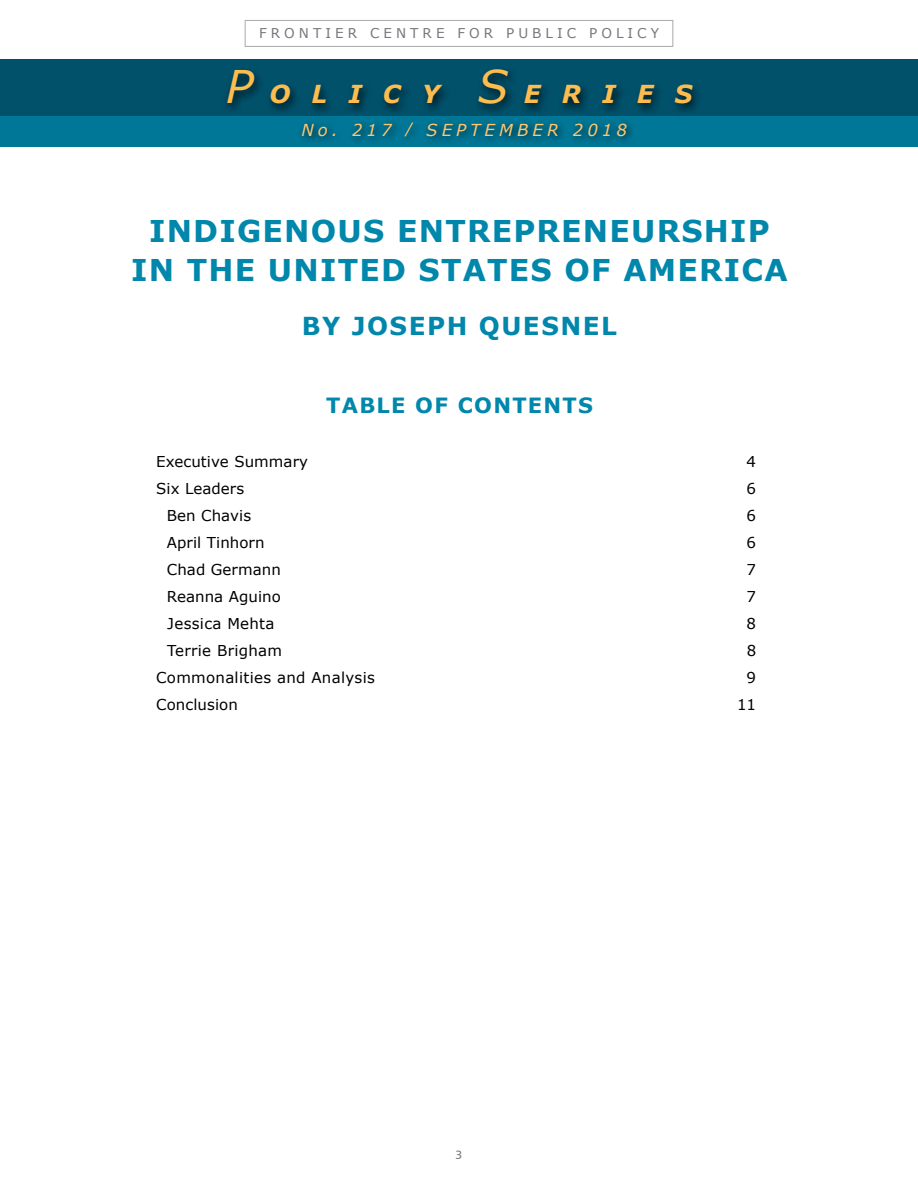
<style>
.page{position:relative;width:918px;height:1188px;background:#fff}
.page>*{position:absolute;margin:0;border:0;box-sizing:border-box;transform-origin:0 0}
.t1{font:700 30px/39px "Verdana";letter-spacing:.04em;color:#0087ab;text-align:center}
.t2{font:700 24.75px "Verdana";letter-spacing:.06em;color:#0087ab}
.t3{font:italic 700 24.75px "Verdana";letter-spacing:.85em;color:#fdbc4d}
.t4{font:700 21px "Verdana";letter-spacing:.06em;color:#0087ab}
.t5{font:italic 16.5px "Verdana";letter-spacing:.25em;color:#fec770}
.t6{font:15px "Verdana";letter-spacing:.005em;color:#000}
.t7{font:13.5px "Verdana";letter-spacing:.3em;color:#77787b}
.t8{font:12px "Humanist 777 BT Roman B";color:#77787b}
.s1{font-weight:400;font-size:45px}
.s2{font-size:15px}
</style>
<div class="page">
<div style="left:245px;top:20px;width:428px;height:27px;border:1px solid #a7a9ac"></div>
<div style="left:0;top:116px;width:918px;height:31px;background:#007797"></div>
<div style="left:0;top:60px;width:918px;height:56px;background:#01516b"></div>
<div style="left:296px;top:118px;width:341px;height:29px;background:#000;opacity:.75"></div>
<div style="left:221px;top:66px;width:481px;height:49px;background:#000;opacity:.75"></div>
<p class="t7" style="left:259px;top:24px;width:402px">FRONTIER CENTRE FOR PUBLIC POLICY</p>
<h2 class="t3" style="left:226px;top:76px;width:468px"><span class="s1">P</span>OLICY <span class="s1">S</span>ERIES</h2>
<p class="t5" style="left:301px;top:119px;width:327px">No. 217 <span class="s2">/</span> SEPTEMBER 2018</p>
<h1 class="t1" style="left:131px;top:211px;width:658px">INDIGENOUS ENTREPRENEURSHIP<br>IN THE UNITED STATES OF AMERICA</h1>
<h2 class="t2" style="left:302px;top:309px;width:317px">BY JOSEPH QUESNEL</h2>
<h3 class="t4" style="left:326px;top:391px;width:268px">TABLE OF CONTENTS</h3>
<p class="t6" style="left:156px;top:451px;width:153px">Executive Summary</p>
<p class="t6" style="left:747px;top:451px;width:11px">4</p>
<p class="t6" style="left:156px;top:478px;width:90px">Six Leaders</p>
<p class="t6" style="left:747px;top:478px;width:11px">6</p>
<p class="t6" style="left:167px;top:505px;width:86px">Ben Chavis</p>
<p class="t6" style="left:747px;top:505px;width:11px">6</p>
<p class="t6" style="left:167px;top:532px;width:99px">April Tinhorn</p>
<p class="t6" style="left:747px;top:532px;width:11px">6</p>
<p class="t6" style="left:167px;top:559px;width:115px">Chad Germann</p>
<p class="t6" style="left:747px;top:559px;width:11px">7</p>
<p class="t6" style="left:167px;top:586px;width:116px">Reanna Aguino</p>
<p class="t6" style="left:747px;top:586px;width:11px">7</p>
<p class="t6" style="left:167px;top:613px;width:109px">Jessica Mehta</p>
<p class="t6" style="left:747px;top:613px;width:11px">8</p>
<p class="t6" style="left:167px;top:640px;width:116px">Terrie Brigham</p>
<p class="t6" style="left:747px;top:640px;width:11px">8</p>
<p class="t6" style="left:156px;top:667px;width:220px">Commonalities and Analysis</p>
<p class="t6" style="left:747px;top:667px;width:11px">9</p>
<p class="t6" style="left:156px;top:694px;width:83px">Conclusion</p>
<p class="t6" style="left:737px;top:694px;width:21px">11</p>
<p class="t8" style="left:456px;top:1148px;width:8px">3</p>
</div>
